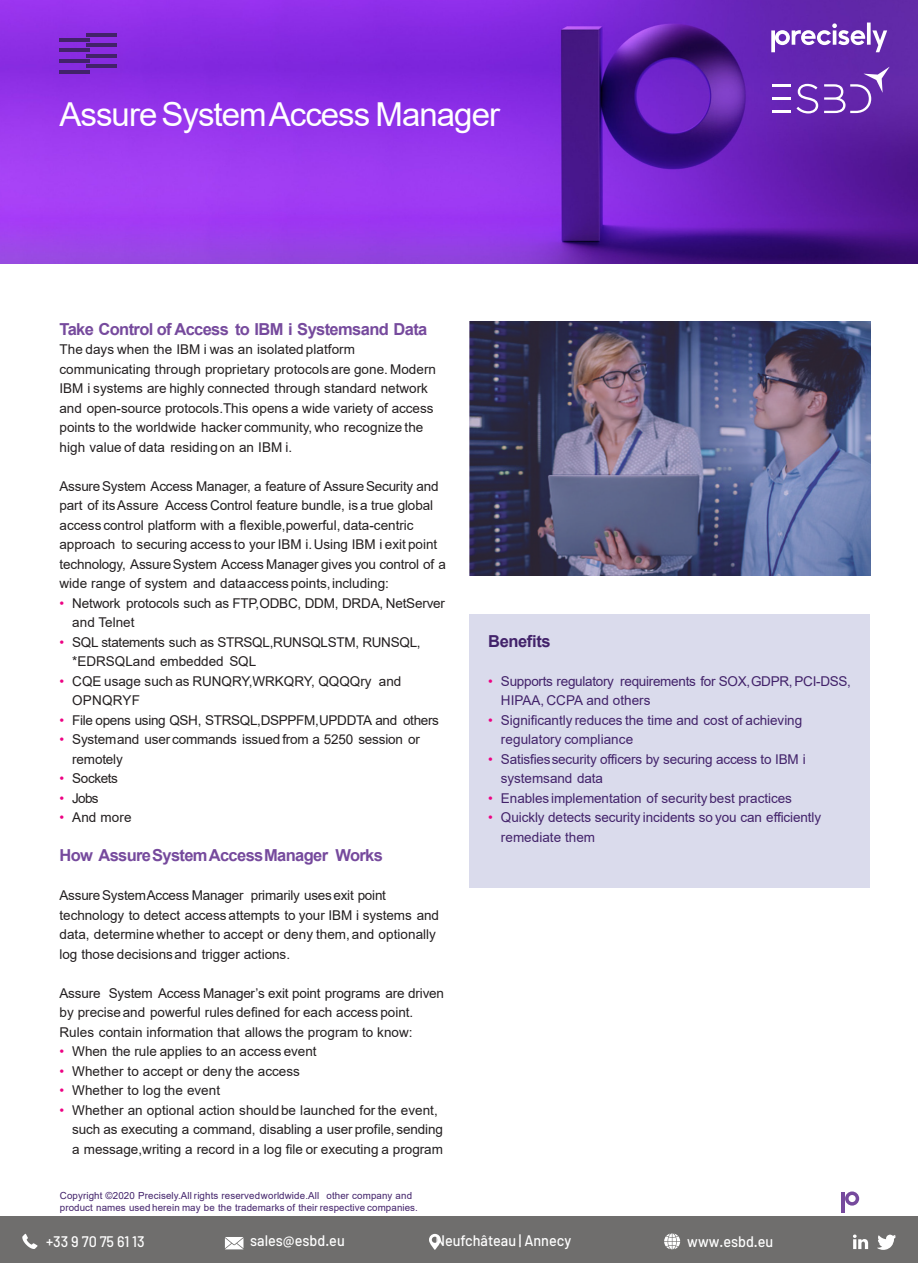
<style>
.page{position:relative;width:918px;height:1263px;background:#fff}
.page>*{position:absolute;margin:0;border:0;box-sizing:border-box;transform-origin:0 0}
.t1{font:33px "Arial";letter-spacing:-.03em;color:#fff}
.t2{font:700 16.5px "Arial";letter-spacing:-.04em;color:#764a9d}
.t3{font:700 16.5px "Arial";letter-spacing:-.025em;color:#42226a}
.t4{font:500 15.3px "Barlow";color:#fff;scale:.95 1}
.t5{font:13.5px/19.5px "Arial";color:#231f20}
.t6{font:13.5px/19.5px "Arial";letter-spacing:-.005em;color:#42226a}
.t7{font:13.5px/19.5px "Arial";letter-spacing:-.02em;color:#231f20}
.t8{font:13.5px "Arial";letter-spacing:-.025em;color:#231f20}
.t9{font:13.5px "Arial";letter-spacing:-.03em;color:#231f20}
.t10{font:9.75px/11.7px "Arial";letter-spacing:.01em;color:#42226a}
.s1{color:#ed0283}
</style>
<div class="page">
<div style="left:469px;top:614px;width:401px;height:273px;background:#dadbec"></div>
<img style="left:0;top:0;width:918px;height:264px">
<svg style="left:771px;top:23px;width:116px;height:29px"></svg>
<img style="left:469px;top:322px;width:401px;height:253px">
<hr style="left:60px;top:38px;width:30px;height:4px;background:#42226a">
<hr style="left:60px;top:49px;width:30px;height:3px;background:#42226a">
<hr style="left:60px;top:59px;width:30px;height:4px;background:#42226a">
<hr style="left:60px;top:70px;width:30px;height:3px;background:#42226a">
<hr style="left:86px;top:65px;width:30px;height:3px;background:#42226a">
<hr style="left:86px;top:54px;width:30px;height:4px;background:#42226a">
<hr style="left:86px;top:43px;width:30px;height:4px;background:#42226a">
<hr style="left:86px;top:33px;width:30px;height:3px;background:#42226a">
<svg style="left:845px;top:1191px;width:14px;height:14px"></svg>
<hr style="left:842px;top:1192px;width:3px;height:20px;background:#764a9d">
<div style="left:0;top:1216px;width:918px;height:47px;background:#6f6e6d"></div>
<svg style="left:225px;top:1237px;width:18px;height:12px"></svg>
<svg style="left:429px;top:1234px;width:12px;height:16px"></svg>
<svg style="left:877px;top:1235px;width:19px;height:15px"></svg>
<svg style="left:853px;top:1234px;width:15px;height:15px"></svg>
<svg style="left:22px;top:1234px;width:16px;height:15px"></svg>
<svg style="left:664px;top:1233px;width:16px;height:16px"></svg>
<svg style="left:773px;top:84px;width:45px;height:29px"></svg>
<hr style="left:773px;top:97px;width:18px;height:3px;background:#fff">
<svg style="left:824px;top:67px;width:66px;height:46px;background:#7945b7"></svg>
<h1 class="t1" style="left:60px;top:102px;width:442px">AssureSystemAccess Manager</h1>
<p class="t2" style="left:60px;top:323px;width:369px">Take Control of Access to IBM i Systemsand Data</p>
<p class="t5" style="left:60px;top:341px;width:378px">The days when the IBM i was an isolated platform communicating through proprietary protocols are gone. Modern IBM i systems are highly connected through standard network and open-source protocols.This opens a wide variety of access points to the worldwide hacker community, who recognize the high value of data residingon an IBM i.</p>
<p class="t5" style="left:60px;top:477px;width:388px">AssureSystem Access Manager, a feature of AssureSecurity and part of itsAssure Access Control feature bundle, isa true global access control platform with a flexible,powerful, data-centric approach to securing access to your IBM i.Using IBM i exit point technology, AssureSystem Access Manager gives you control of a wide range of system and dataaccess points,including:</p>
<p class="t5" style="left:72px;top:594px;width:374px;text-indent:-13px"><span class="s1">•</span> Network protocols such as FTP,ODBC, DDM, DRDA, NetServer and Telnet</p>
<p class="t7" style="left:72px;top:633px;width:350px;text-indent:-13px"><span class="s1">•</span> SQL statements such as STRSQL,RUNSQLSTM, RUNSQL, *EDRSQLand embedded SQL</p>
<p class="t5" style="left:72px;top:672px;width:331px;text-indent:-13px"><span class="s1">•</span> CQE usage such as RUNQRY,WRKQRY, QQQQry and<br>OPNQRYF</p>
<p class="t8" style="left:60px;top:715px;width:381px"><span class="s1">•</span> File opens using QSH, STRSQL,DSPPFM,UPDDTA and others</p>
<p class="t5" style="left:72px;top:731px;width:349px;text-indent:-13px"><span class="s1">•</span> Systemand user commands issued from a 5250 session or remotely</p>
<p class="t9" style="left:60px;top:773px;width:60px"><span class="s1">•</span> Sockets</p>
<p class="t5" style="left:60px;top:789px;width:41px"><span class="s1">•</span> Jobs</p>
<p class="t5" style="left:60px;top:809px;width:74px"><span class="s1">•</span> And more</p>
<p class="t2" style="left:60px;top:849px;width:325px">How AssureSystemAccessManager Works</p>
<p class="t5" style="left:60px;top:887px;width:381px">AssureSystemAccess Manager primarily usesexit point technology to detect access attempts to your IBM i systems and data, determine whether to accept or deny them,and optionally log those decisionsand trigger actions.</p>
<p class="t5" style="left:60px;top:984px;width:386px">Assure System Access Manager’s exit point programs are driven by preciseand powerful rules defined for each access point.<br>Rules contain information that allows the program to know:</p>
<p class="t5" style="left:60px;top:1043px;width:259px"><span class="s1">•</span> When the rule applies to an access event</p>
<p class="t5" style="left:60px;top:1062px;width:242px"><span class="s1">•</span> Whether to accept or deny the access</p>
<p class="t5" style="left:60px;top:1082px;width:162px"><span class="s1">•</span> Whether to log the event</p>
<p class="t5" style="left:72px;top:1101px;width:372px;text-indent:-13px"><span class="s1">•</span> Whether an optional action shouldbe launched for the event, such as executing a command, disabling a user profile, sending a message,writing a record in a log file or executing a program</p>
<p class="t3" style="left:488px;top:635px;width:64px">Benefits</p>
<p class="t6" style="left:501px;top:672px;width:352px;text-indent:-13px"><span class="s1">•</span> Supports regulatory requirements for SOX,GDPR, PCI-DSS,<br>HIPAA, CCPA and others</p>
<p class="t6" style="left:501px;top:711px;width:303px;text-indent:-13px"><span class="s1">•</span> Significantly reduces the time and cost of achieving regulatory compliance</p>
<p class="t6" style="left:501px;top:750px;width:306px;text-indent:-13px"><span class="s1">•</span> Satisfiessecurity officers by securing access to IBM i systemsand data</p>
<p class="t6" style="left:488px;top:789px;width:305px"><span class="s1">•</span> Enables implementation of securitybest practices</p>
<p class="t6" style="left:501px;top:809px;width:322px;text-indent:-13px"><span class="s1">•</span> Quickly detects security incidents so you can efficiently remediate them</p>
<p class="t10" style="left:60px;top:1191px;width:360px">Copyright ©2020 Precisely.All rights reservedworldwide.All other company and product names used herein may be the trademarks of their respective companies.</p>
<p class="t4" style="left:46px;top:1232px;width:105px">+33 9 70 75 61 13</p>
<p class="t4" style="left:250px;top:1231px;width:101px">sales@esbd.eu</p>
<p class="t4" style="left:435px;top:1231px;width:144px">Neufchâteau | Annecy</p>
<p class="t4" style="left:687px;top:1231px;width:92px">www.esbd.eu</p>
</div>
